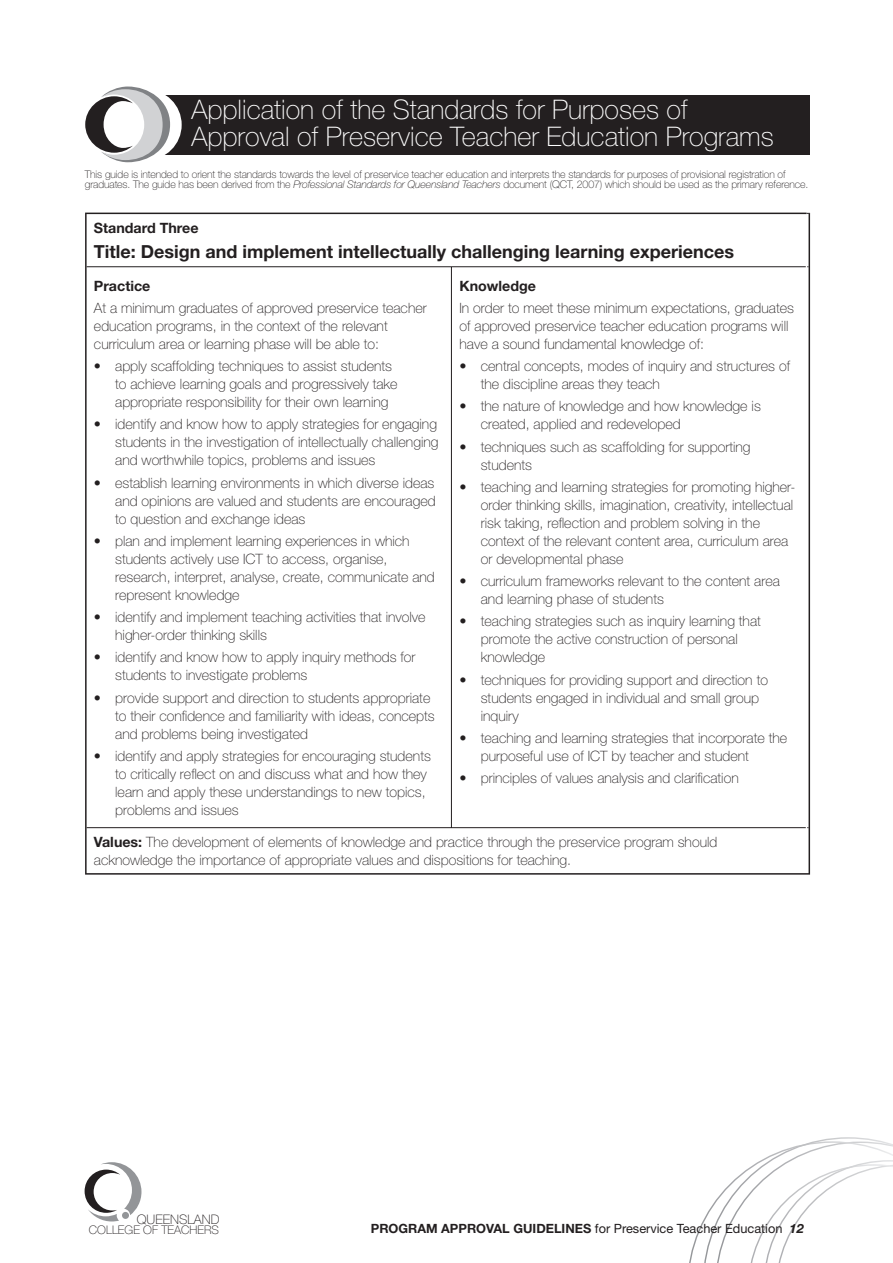
<style>
.page{position:relative;width:893px;height:1263px;background:#fff}
.page>*{position:absolute;margin:0;border:0;box-sizing:border-box;transform-origin:0 0}
.t1{font:100 27px/27px "Helvetica Neue";color:#fff}
.t2{font:700 18px "Helvetica Neue";color:#231f20}
.t3{font:100 14.25px/18px "Helvetica Neue";color:#231f20}
.t4{font:700 14.25px "Helvetica Neue";color:#231f20}
.t5{font:100 13.2px "Helvetica Neue";color:#231f20}
.t6{font:12.75px "Helvetica Neue";color:#231f20}
.t7{font:100 11.85px "Helvetica Neue";color:#231f20}
.t8{font:100 10.5px/10.5px "Helvetica Neue";letter-spacing:-.01em;color:#231f20}
.s1{font-style:italic}
.s2{font-weight:700}
.s3{font-weight:700;font-style:italic}
</style>
<div class="page">
<svg style="left:85px;top:1162px;width:56px;height:59px"></svg>
<svg style="left:689px;top:1137px;width:203px;height:126px"></svg>
<div style="left:153px;top:95px;width:656px;height:60px;background:#231f20"></div>
<div style="left:111px;top:89px;width:71px;height:71px;background:#fff;border-radius:50%"></div>
<svg style="left:85px;top:87px;width:85px;height:75px"></svg>
<hr style="left:87px;top:266px;width:718px;height:1px;background:#231f20">
<hr style="left:451px;top:267px;width:1px;height:560px;background:#231f20">
<hr style="left:87px;top:827px;width:718px;height:1px;background:#231f20">
<hr style="left:808px;top:214px;width:2px;height:53px;background:#231f20">
<hr style="left:808px;top:267px;width:2px;height:561px;background:#231f20">
<hr style="left:808px;top:828px;width:2px;height:45px;background:#231f20">
<hr style="left:85px;top:213px;width:358px;height:1px;background:#231f20">
<hr style="left:85px;top:214px;width:2px;height:53px;background:#231f20">
<hr style="left:443px;top:213px;width:363px;height:1px;background:#231f20">
<hr style="left:85px;top:267px;width:2px;height:561px;background:#231f20">
<hr style="left:85px;top:828px;width:2px;height:45px;background:#231f20">
<hr style="left:85px;top:873px;width:366px;height:2px;background:#231f20">
<hr style="left:451px;top:873px;width:355px;height:2px;background:#231f20">
<h1 class="t1" style="left:191px;top:99px;width:583px">Application of the Standards for Purposes of<br>Approval of Preservice Teacher Education Programs</h1>
<p class="t8" style="left:85px;top:170px;width:725px">This guide is intended to orient the standards towards the level of preservice teacher education and interprets the standards for purposes of provisional registration of graduates. The guide has been derived from the <span class="s1">Professional Standards for Queensland Teachers</span> document (QCT, 2007) which should be used as the primary reference.</p>
<p class="t4" style="left:94px;top:223px;width:106px">Standard Three</p>
<p class="t2" style="left:94px;top:245px;width:642px">Title: Design and implement intellectually challenging learning experiences</p>
<p class="t4" style="left:94px;top:280px;width:58px">Practice</p>
<p class="t3" style="left:94px;top:300px;width:334px">At a minimum graduates of approved preservice teacher education programs, in the context of the relevant curriculum area or learning phase will be able to:</p>
<p class="t3" style="left:115px;top:358px;width:284px;text-indent:-21px">• apply scaffolding techniques to assist students to achieve learning goals and progressively take appropriate responsibility for their own learning</p>
<p class="t3" style="left:115px;top:417px;width:325px;text-align:justify;text-indent:-21px">• identify and know how to apply strategies for engaging students in the investigation of intellectually challenging and worthwhile topics, problems and issues</p>
<p class="t3" style="left:115px;top:475px;width:322px;text-align:justify;text-indent:-21px">• establish learning environments in which diverse ideas and opinions are valued and students are encouraged to question and exchange ideas</p>
<p class="t3" style="left:115px;top:533px;width:321px;text-indent:-21px">• plan and implement learning experiences in which students actively use ICT to access, organise, research, interpret, analyse, create, communicate and represent knowledge</p>
<p class="t3" style="left:115px;top:609px;width:312px;text-indent:-21px">• identify and implement teaching activities that involve higher-order thinking skills</p>
<p class="t3" style="left:115px;top:650px;width:302px;text-indent:-21px">• identify and know how to apply inquiry methods for students to investigate problems</p>
<p class="t3" style="left:115px;top:690px;width:321px;text-indent:-21px">• provide support and direction to students appropriate to their confidence and familiarity with ideas, concepts and problems being investigated</p>
<p class="t3" style="left:115px;top:748px;width:317px;text-indent:-21px">• identify and apply strategies for encouraging students to critically reflect on and discuss what and how they learn and apply these understandings to new topics, problems and issues</p>
<p class="t4" style="left:459px;top:280px;width:78px">Knowledge</p>
<p class="t3" style="left:459px;top:300px;width:336px">In order to meet these minimum expectations, graduates of approved preservice teacher education programs will have a sound fundamental knowledge of:</p>
<p class="t3" style="left:481px;top:358px;width:311px;text-indent:-21px">• central concepts, modes of inquiry and structures of the discipline areas they teach</p>
<p class="t3" style="left:481px;top:399px;width:281px;text-indent:-21px">• the nature of knowledge and how knowledge is created, applied and redeveloped</p>
<p class="t3" style="left:481px;top:439px;width:271px;text-indent:-21px">• techniques such as scaffolding for supporting students</p>
<p class="t3" style="left:481px;top:479px;width:316px;text-indent:-21px">• teaching and learning strategies for promoting higher&shy;order thinking skills, imagination, creativity, intellectual risk taking, reflection and problem solving in the context of the relevant content area, curriculum area or developmental phase</p>
<p class="t3" style="left:481px;top:573px;width:300px;text-indent:-21px">• curriculum frameworks relevant to the content area and learning phase of students</p>
<p class="t3" style="left:481px;top:614px;width:281px;text-indent:-21px">• teaching strategies such as inquiry learning that promote the active construction of personal knowledge</p>
<p class="t3" style="left:481px;top:672px;width:289px;text-indent:-21px">• techniques for providing support and direction to students engaged in individual and small group inquiry</p>
<p class="t3" style="left:481px;top:730px;width:308px;text-indent:-21px">• teaching and learning strategies that incorporate the purposeful use of ICT by teacher and student</p>
<p class="t3" style="left:459px;top:770px;width:281px">• principles of values analysis and clarification</p>
<p class="t3" style="left:94px;top:835px;width:625px"><span class="s2">Values:</span> The development of elements of knowledge and practice through the preservice program should acknowledge the importance of appropriate values and dispositions for teaching.</p>
<p class="t5" style="left:137px;top:1215px;width:84px">QUEENSLAND</p>
<p class="t7" style="left:89px;top:1225px;width:131px">COLLEGE OF TEACHERS</p>
<p class="t6" style="left:371px;top:1224px;width:434px"><span class="s2">PROGRAM APPROVAL GUIDELINES</span> for Preservice Teacher Education <span class="s3">12</span></p>
</div>
